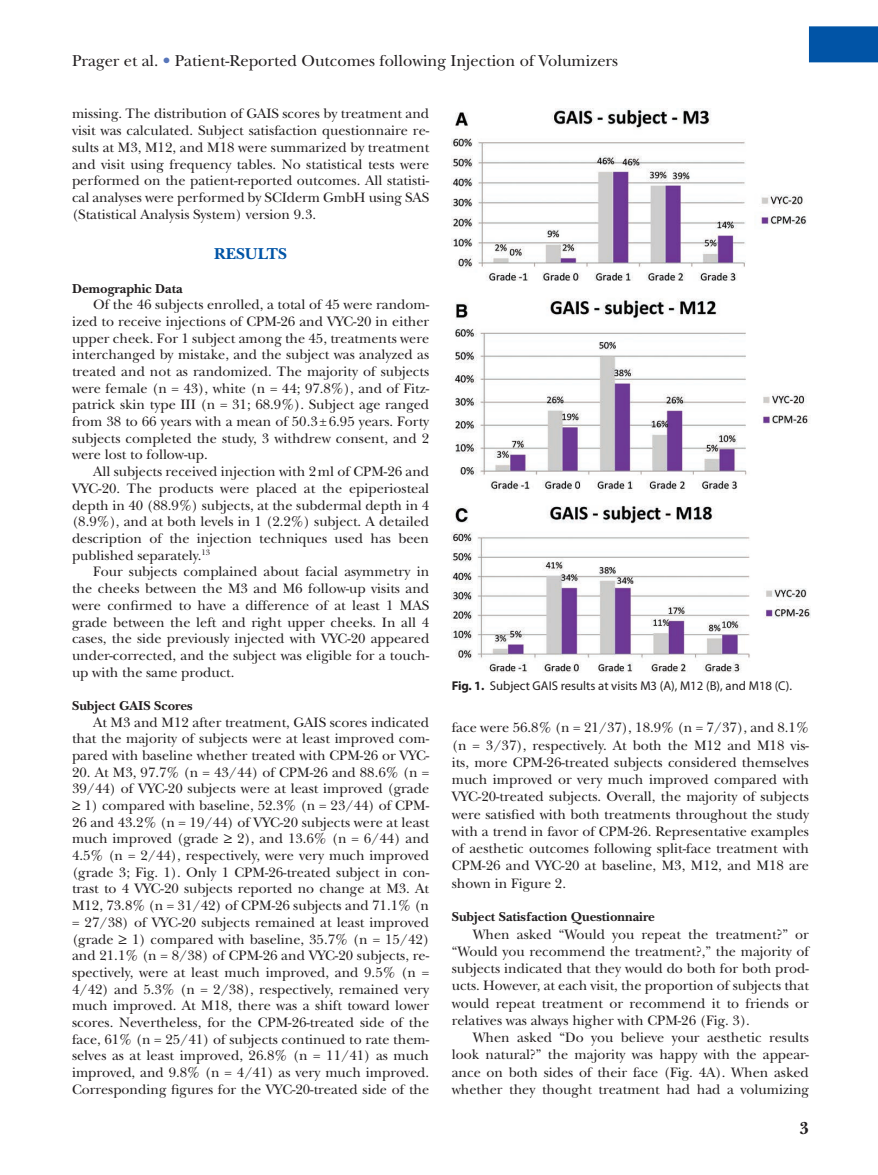
<style>
.page{position:relative;width:878px;height:1175px;background:#fff}
.page>*{position:absolute;margin:0;border:0;box-sizing:border-box;transform-origin:0 0}
.t1{font:700 18px "New Baskerville";color:#231f20}
.t2{font:16.5px "New Baskerville";color:#231f20}
.t3{font:700 16.5px "New Baskerville";color:#0154a6}
.t4{font:14.25px/16.6px "New Baskerville";color:#231f20;text-align:justify}
.t5{font:700 13.5px "New Baskerville";color:#231f20}
.t6{font:12.75px "Myriad Pro";color:#231f20}
.s1{color:#5876ba}
.s2{font-family:"Gandhari Unicode"}
.s3{font-weight:700}
</style>
<div class="page">
<div style="left:808px;top:26px;width:70px;height:36px;background:#0154a6"></div>
<img style="left:452px;top:108px;width:358px;height:564px">
<p class="t2" style="left:72px;top:51px;width:547px">Prager et al. <span class="s1">•</span> Patient-Reported Outcomes following Injection of Volumizers</p>
<p class="t4" style="left:72px;top:106px;width:359px">missing. The distribution of GAIS scores by treatment and visit was calculated. Subject satisfaction questionnaire re&shy;sults at M3, M12, and M18 were summarized by treatment and visit using frequency tables. No statistical tests were performed on the patient-reported outcomes. All statisti&shy;cal analyses were performed by SCIderm GmbH using SAS (Statistical Analysis System) version 9.3.</p>
<p class="t3" style="left:214px;top:244px;width:74px">RESULTS</p>
<p class="t5" style="left:72px;top:280px;width:112px">Demographic Data</p>
<p class="t4" style="left:72px;top:296px;width:359px;text-indent:21px">Of the 46 subjects enrolled, a total of 45 were random&shy;ized to receive injections of CPM-26 and VYC-20 in either upper cheek. For 1 subject among the 45, treatments were interchanged by mistake, and the subject was analyzed as treated and not as randomized. The majority of subjects were female (n = 43), white (n = 44; 97.8%), and of Fitz&shy;patrick skin type III (n = 31; 68.9%). Subject age ranged from 38 to 66 years with a mean of 50.3±6.95 years. Forty subjects completed the study, 3 withdrew consent, and 2 were lost to follow-up.</p>
<p class="t4" style="left:72px;top:463px;width:358px;text-indent:21px">All subjects received injection with 2ml of CPM-26 and VYC-20. The products were placed at the epiperiosteal depth in 40 (88.9%) subjects, at the subdermal depth in 4 (8.9%), and at both levels in 1 (2.2%) subject. A detailed description of the injection techniques used has been published separately.<sup>13</sup></p>
<p class="t4" style="left:72px;top:563px;width:359px;text-indent:21px">Four subjects complained about facial asymmetry in the cheeks between the M3 and M6 follow-up visits and were confirmed to have a difference of at least 1 MAS grade between the left and right upper cheeks. In all 4 cases, the side previously injected with VYC-20 appeared under-corrected, and the subject was eligible for a touch&shy;up with the same product.</p>
<p class="t5" style="left:72px;top:697px;width:122px">Subject GAIS Scores</p>
<p class="t4" style="left:72px;top:713px;width:359px;text-indent:21px">At M3 and M12 after treatment, GAIS scores indicated that the majority of subjects were at least improved com&shy;pared with baseline whether treated with CPM-26 or VYC-</p>
<p class="t4" style="left:72px;top:763px;width:359px">20. At M3, 97.7% (n = 43/44) of CPM-26 and 88.6% (n = 39/44) of VYC-20 subjects were at least improved (grade <span class="s2">≥</span> 1) compared with baseline, 52.3% (n = 23/44) of CPM-26 and 43.2% (n = 19/44) of VYC-20 subjects were at least much improved (grade <span class="s2">≥</span> 2), and 13.6% (n = 6/44) and 4.5% (n = 2/44), respectively, were very much improved (grade 3; Fig. 1). Only 1 CPM-26-treated subject in con&shy;trast to 4 VYC-20 subjects reported no change at M3. At M12, 73.8% (n = 31/42) of CPM-26 subjects and 71.1% (n = 27/38) of VYC-20 subjects remained at least improved (grade <span class="s2">≥</span> 1) compared with baseline, 35.7% (n = 15/42) and 21.1% (n = 8/38) of CPM-26 and VYC-20 subjects, re&shy;spectively, were at least much improved, and 9.5% (n = 4/42) and 5.3% (n = 2/38), respectively, remained very much improved. At M18, there was a shift toward lower scores. Nevertheless, for the CPM-26-treated side of the face, 61% (n = 25/41) of subjects continued to rate them&shy;selves as at least improved, 26.8% (n = 11/41) as much improved, and 9.8% (n = 4/41) as very much improved.<br>Corresponding figures for the VYC-20-treated side of the</p>
<p class="t6" style="left:452px;top:677px;width:342px"><span class="s3">Fig. 1.</span> Subject GAI S results at visits M3 (A), M12 (B), and M18 (C).</p>
<p class="t4" style="left:452px;top:719px;width:359px;line-height:17.2px">face were 56.8% (n = 21/37), 18.9% (n = 7/37), and 8.1% (n = 3/37), respectively. At both the M12 and M18 vis&shy;its, more CPM-26-treated subjects considered themselves much improved or very much improved compared with VYC-20-treated subjects. Overall, the majority of subjects were satisfied with both treatments throughout the study with a trend in favor of CPM-26. Representative examples of aesthetic outcomes following split-face treatment with CPM-26 and VYC-20 at baseline, M3, M12, and M18 are shown in Figure 2.</p>
<p class="t5" style="left:452px;top:909px;width:205px">Subject Satisfaction Questionnaire</p>
<p class="t4" style="left:451px;top:925px;width:359px;line-height:17.2px;text-indent:21px">When asked “Would you repeat the treatment?” or “Would you recommend the treatment?,” the majority of subjects indicated that they would do both for both prod&shy;ucts. However, at each visit, the proportion of subjects that would repeat treatment or recommend it to friends or relatives was always higher with CPM-26 (Fig. 3).</p>
<p class="t4" style="left:451px;top:1029px;width:359px;line-height:17.2px;text-indent:21px">When asked “Do you believe your aesthetic results look natural?” the majority was happy with the appear&shy;ance on both sides of their face (Fig. 4A). When asked whether they thought treatment had had a volumizing</p>
<p class="t1" style="left:799px;top:1118px;width:11px">3</p>
</div>
